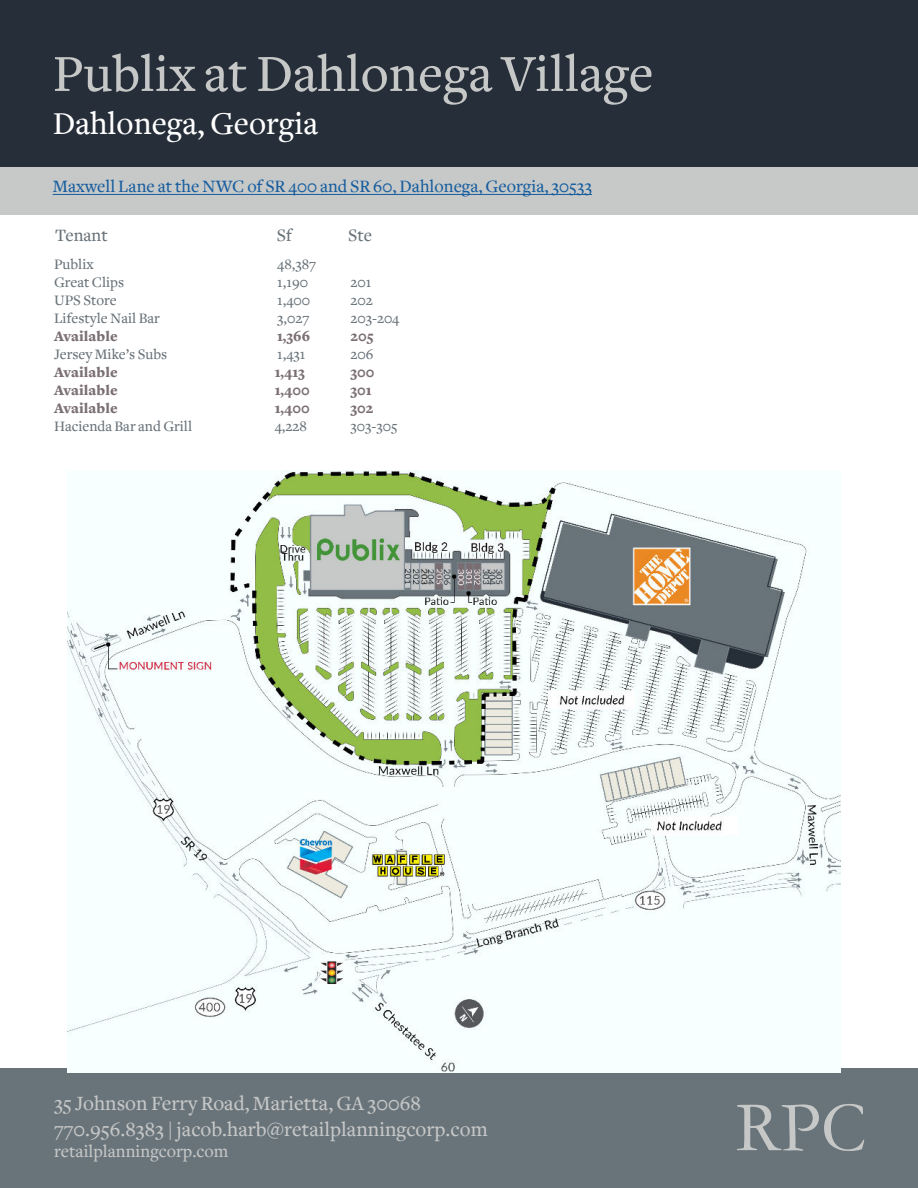
<style>
.page{position:relative;width:918px;height:1188px;background:#fff}
.page>*{position:absolute;margin:0;border:0;box-sizing:border-box;transform-origin:0 0}
.t1{font:72px "Garamond";color:#c6c7c7}
.t2{font:500 54px "Freight Text";color:#c6c7c7}
.t3{font:500 33px "Freight Text";color:#fff}
.t4{font:500 21px/25.2px "Freight Text";color:#c6c7c7}
.t5{font:500 18px "Freight Text";color:#175d9e}
.t6{font:500 18px "Freight Text";color:#c6c7c7}
.t7{font:500 18px "Freight Text";color:#687279}
.t8{font:500 15px "Freight Text";color:#687279}
.t9{font:900 15px "Freight Text";color:#7b6f73}
</style>
<div class="page">
<div style="left:0;top:1069px;width:918px;height:119px;background:#69747a"></div>
<div style="left:0;top:0;width:918px;height:167px;background:#262e39"></div>
<div style="left:0;top:167px;width:918px;height:48px;background:#c7c9c9"></div>
<img style="left:68px;top:470px;width:773px;height:602px">
<hr style="left:53px;top:194px;width:539px;height:1px;background:#175d9e">
<h2 class="t2" style="left:53px;top:53px;width:602px">Publix at Dahlonega Village</h2>
<h3 class="t3" style="left:53px;top:111px;width:267px">Dahlonega, Georgia</h3>
<p class="t5" style="left:53px;top:180px;width:541px">Maxwell Lane at the NWC of SR 400 and SR 60, Dahlonega, Georgia, 30533</p>
<p class="t7" style="left:55px;top:229px;width:54px">Tenant</p>
<p class="t7" style="left:277px;top:229px;width:17px">Sf</p>
<p class="t7" style="left:348px;top:229px;width:25px">Ste</p>
<p class="t8" style="left:54px;top:259px;width:41px">Publix</p>
<p class="t8" style="left:277px;top:259px;width:40px">48,387</p>
<p class="t8" style="left:54px;top:277px;width:72px">Great Clips</p>
<p class="t8" style="left:277px;top:277px;width:32px">1,190</p>
<p class="t8" style="left:350px;top:277px;width:23px">201</p>
<p class="t8" style="left:54px;top:295px;width:64px">UPS Store</p>
<p class="t8" style="left:277px;top:295px;width:35px">1,400</p>
<p class="t8" style="left:350px;top:295px;width:24px">202</p>
<p class="t8" style="left:54px;top:313px;width:107px">Lifestyle Nail Bar</p>
<p class="t8" style="left:277px;top:313px;width:34px">3,027</p>
<p class="t8" style="left:350px;top:313px;width:51px">203-204</p>
<p class="t9" style="left:54px;top:331px;width:65px">Available</p>
<p class="t9" style="left:277px;top:331px;width:34px">1,366</p>
<p class="t9" style="left:350px;top:331px;width:25px">205</p>
<p class="t8" style="left:54px;top:349px;width:115px">Jersey Mike’s Subs</p>
<p class="t8" style="left:277px;top:349px;width:30px">1,431</p>
<p class="t8" style="left:350px;top:349px;width:25px">206</p>
<p class="t9" style="left:54px;top:367px;width:65px">Available</p>
<p class="t9" style="left:275px;top:367px;width:32px">1,413</p>
<p class="t9" style="left:350px;top:367px;width:26px">300</p>
<p class="t9" style="left:54px;top:385px;width:65px">Available</p>
<p class="t9" style="left:275px;top:385px;width:37px">1,400</p>
<p class="t9" style="left:350px;top:385px;width:23px">301</p>
<p class="t9" style="left:54px;top:403px;width:65px">Available</p>
<p class="t9" style="left:275px;top:403px;width:37px">1,400</p>
<p class="t9" style="left:350px;top:403px;width:25px">302</p>
<p class="t8" style="left:54px;top:421px;width:140px">Hacienda Bar and Grill</p>
<p class="t8" style="left:275px;top:421px;width:34px">4,228</p>
<p class="t8" style="left:350px;top:421px;width:49px">303-305</p>
<h3 class="t4" style="left:54px;top:1093px;width:435px">35 Johnson Ferry Road, Marietta, GA 30068<br>770.956.8383 | jacob.harb@retailplanningcorp.com</h3>
<p class="t6" style="left:54px;top:1145px;width:176px">retailplanningcorp.com</p>
<h1 class="t1" style="left:735px;top:1083px;width:133px">RPC</h1>
</div>
